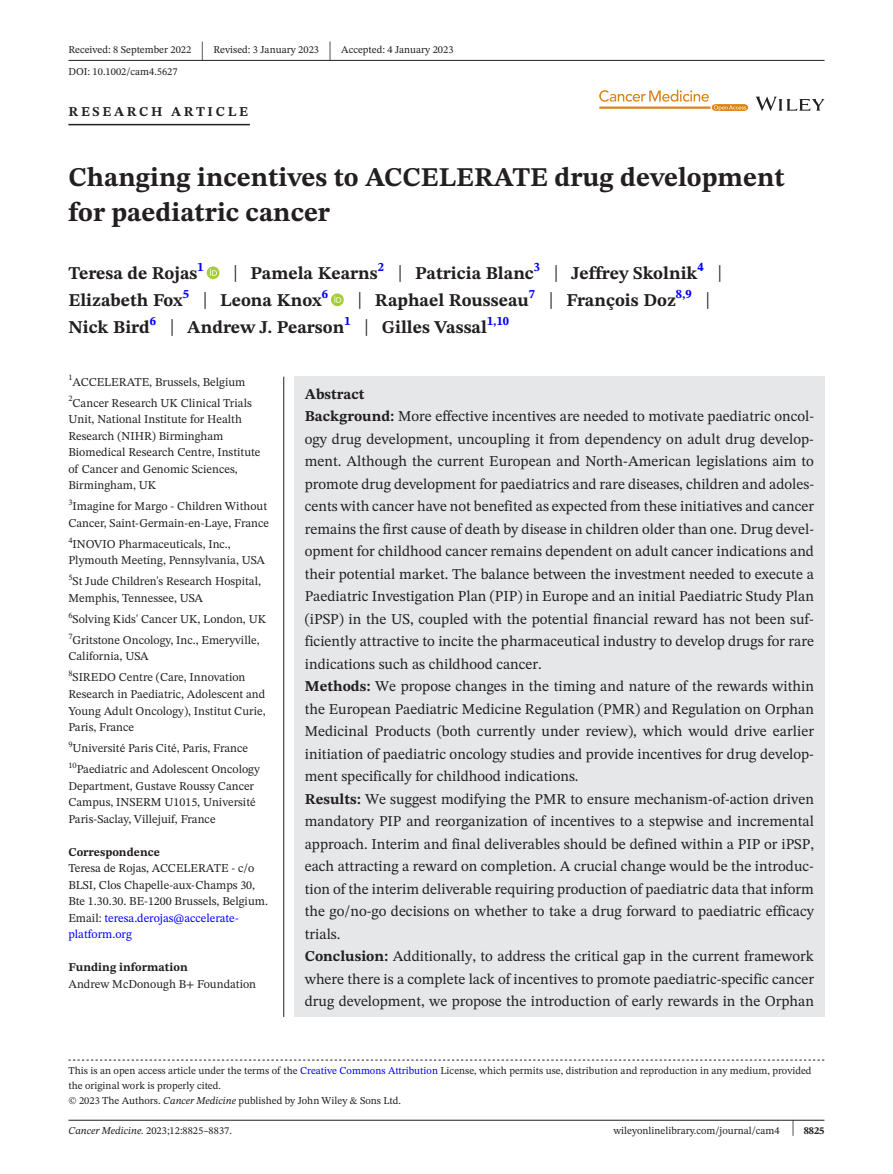
<style>
.page{position:relative;width:893px;height:1174px;background:#fff}
.page>*{position:absolute;margin:0;border:0;box-sizing:border-box;transform-origin:0 0}
.t1{font:700 27px/34.5px "STIX Two Text";color:#231f20}
.t2{font:25.65px "STIX Two Text";color:#231f20;scale:.49 1}
.t3{font:700 18px/27px "STIX Two Text";color:#231f20}
.t4{font:15px/22.5px "STIX Two Text";color:#231f20}
.t5{font:700 13.5px "STIX Two Text";letter-spacing:.2em;color:#231f20}
.t6{font:12px/16.5px "STIX Two Text";color:#231f20}
.t7{font:700 12px "STIX Two Text";color:#231f20}
.t8{font:10.5px/15px "STIX Two Text";color:#231f20}
.s1{font-weight:400;font-size:23.4px}
.s2{color:#00f}
.s3{font-weight:700}
.s4{font-family:"STIX"}
.s5{font-style:italic}
.s6{font-size:22.2px}
</style>
<div class="page">
<hr style="left:68px;top:1119px;width:756px;height:1px;background:#231f20">
<svg style="left:756px;top:97px;width:68px;height:14px"></svg>
<svg style="left:599px;top:90px;width:149px;height:21px"></svg>
<hr style="left:68px;top:60px;width:756px;height:1px;background:#231f20">
<hr style="left:68px;top:124px;width:182px;height:1px;background:#231f20">
<div style="left:207px;top:266px;width:12px;height:13px;background:#a5cd39;border-radius:50%"></div>
<svg style="left:210px;top:269px;width:7px;height:7px"></svg>
<svg style="left:331px;top:293px;width:13px;height:13px"></svg>
<svg style="left:334px;top:296px;width:7px;height:7px"></svg>
<svg style="left:68px;top:1059px;width:756px;height:1px"></svg>
<div style="left:294px;top:377px;width:530px;height:640px;background:#e6e7e9"></div>
<hr style="left:283px;top:377px;width:1px;height:640px;background:#231f20">
<p class="t8" style="left:68px;top:42px;width:124px">Received: 8 September 2022</p>
<h2 class="t2" style="left:201px;top:32px;width:8px">|</h2>
<p class="t8" style="left:214px;top:42px;width:107px">Revised: 3 January 2023</p>
<h2 class="t2" style="left:328px;top:32px;width:8px">|</h2>
<p class="t8" style="left:341px;top:42px;width:114px">Accepted: 4 January 2023</p>
<p class="t8" style="left:68px;top:64px;width:111px">DOI: 10.1002/cam4.5627</p>
<p class="t5" style="left:68px;top:101px;width:181px">RESEARCH ARTICLE</p>
<h1 class="t1" style="left:68px;top:161px;width:718px">Changing incentives to ACCELERATE drug development for paediatric cancer</h1>
<p class="t3" style="left:68px;top:260px;width:137px">Teresa de Rojas<sup>1</sup></p>
<p class="t3" style="left:68px;top:260px;width:655px;text-indent:165px"><span class="s1">|</span> Pamela Kearns<sup>2</sup> <span class="s1">|</span> Patricia Blanc<sup>3</sup> <span class="s1">|</span> Jeffrey Skolnik<sup>4</sup> <span class="s1">|<br></span>Elizabeth Fox<sup>5</sup> <span class="s1">|</span> Leona Knox<sup>6</sup></p>
<p class="t3" style="left:68px;top:287px;width:643px;text-indent:289px"><span class="s1">|</span> Raphael Rousseau<sup>7</sup> <span class="s1">|</span> François Doz<sup>8,9</sup> <span class="s1">|<br></span>Nick Bird<sup>6</sup> <span class="s1">|</span> Andrew J. Pearson<sup>1</sup> <span class="s1">|</span> Gilles Vassal<sup>1,10</sup></p>
<p class="t6" style="left:68px;top:371px;width:185px;line-height:21px"><sup>1</sup>ACCELERATE, Brussels, Belgium<br><sup>2</sup>Cancer Research UK Clinical Trials</p>
<p class="t6" style="left:68px;top:411px;width:194px">Unit, National Institute for Health<br>Research (NIHR) Birmingham<br>Biomedical Research Centre, Institute of Cancer and Genomic Sciences,<br>Birmingham, UK</p>
<p class="t6" style="left:68px;top:498px;width:202px"><sup>3</sup>Imagine for Margo - Children Without<br>Cancer, Saint-Germain-en-Laye, France</p>
<p class="t6" style="left:68px;top:535px;width:198px"><sup>4</sup>INOVIO Pharmaceuticals, Inc.,<br>Plymouth Meeting, Pennsylvania, USA</p>
<p class="t6" style="left:68px;top:573px;width:194px"><sup>5</sup>St Jude Children's Research Hospital,<br>Memphis, Tennessee, USA</p>
<p class="t6" style="left:68px;top:608px;width:199px;line-height:21px"><sup>6</sup>Solving Kids' Cancer UK, London, UK<br><sup>7</sup>Gritstone Oncology, Inc., Emeryville,</p>
<p class="t6" style="left:68px;top:646px;width:179px;line-height:21px">California, USA<br><sup>8</sup>SIREDO Centre (Care, Innovation</p>
<p class="t6" style="left:68px;top:685px;width:199px;text-align:justify">Research in Paediatric, Adolescent and Young Adult Oncology), Institut Curie, Paris, France</p>
<p class="t6" style="left:68px;top:737px;width:193px;line-height:21px"><sup>9</sup>Université Paris Cité, Paris, France<br><sup>10</sup>Paediatric and Adolescent Oncology</p>
<p class="t6" style="left:68px;top:777px;width:189px">Department, Gustave Roussy Cancer<br>Campus, INSERM U1015, Université<br>Paris-Saclay, Villejuif, France</p>
<p class="t7" style="left:68px;top:843px;width:93px">Correspondence</p>
<p class="t6" style="left:68px;top:859px;width:201px">Teresa de Rojas, ACCELERATE - c/o<br>BLSI, Clos Chapelle-aux-Champs 30,<br>Bte 1.30.30. BE-1200 Brussels, Belgium.<br>Email: <span class="s2">teresa.derojas@accelerate&shy;platform.org</span></p>
<p class="t6" style="left:68px;top:958px;width:189px"><span class="s3">Funding information<br></span>Andrew McDonough B<span class="s4">+</span> Foundation</p>
<p class="t4" style="left:305px;top:382px;width:511px"><span class="s3">Abstract<br>Background:</span> More effective incentives are needed to motivate paediatric oncol&shy;ogy drug development, uncoupling it from dependency on adult drug develop&shy;ment. Although the current European and North-American legislations aim to promote drug development for paediatrics and rare diseases, children and adoles&shy;cents with cancer have not benefited as expected from these initiatives and cancer remains the first cause of death by disease in children older than one. Drug devel&shy;opment for childhood cancer remains dependent on adult cancer indications and their potential market. The balance between the investment needed to execute a Paediatric Investigation Plan (PIP) in Europe and an initial Paediatric Study Plan (iPSP) in the US, coupled with the potential financial reward has not been suf&shy;ficiently attractive to incite the pharmaceutical industry to develop drugs for rare indications such as childhood cancer.<br><span class="s3">Methods:</span> We propose changes in the timing and nature of the rewards within the European Paediatric Medicine Regulation (PMR) and Regulation on Orphan Medicinal Products (both currently under review), which would drive earlier initiation of paediatric oncology studies and provide incentives for drug develop&shy;ment specifically for childhood indications.<br><span class="s3">Results:</span> We suggest modifying the PMR to ensure mechanism-of-action driven mandatory PIP and reorganization of incentives to a stepwise and incremental approach. Interim and final deliverables should be defined within a PIP or iPSP, each attracting a reward on completion. A crucial change would be the introduc&shy;tion of the interim deliverable requiring production of paediatric data that inform the go/no-go decisions on whether to take a drug forward to paediatric efficacy trials.<br><span class="s3">Conclusion:</span> Additionally, to address the critical gap in the current framework where there is a complete lack of incentives to promote paediatric-specific cancer drug development, we propose the introduction of early rewards in the Orphan</p>
<p class="t8" style="left:68px;top:1063px;width:745px">This is an open access article under the terms of the <span class="s2">Creative Commons Attribution</span> License, which permits use, distribution and reproduction in any medium, provided the original work is properly cited.<br>© 2023 The Authors. <span class="s5">Cancer Medicine</span> published by John Wiley &amp; Sons Ltd.</p>
<p class="t8" style="left:68px;top:1123px;width:165px"><span class="s5">Cancer Medicine.</span> 2023;12:8825–8837.</p>
<p class="t8" style="left:613px;top:1123px;width:213px">wileyonlinelibrary.com/journal/cam4 <span class="s6">|</span> <span class="s3">8825</span></p>
</div>
